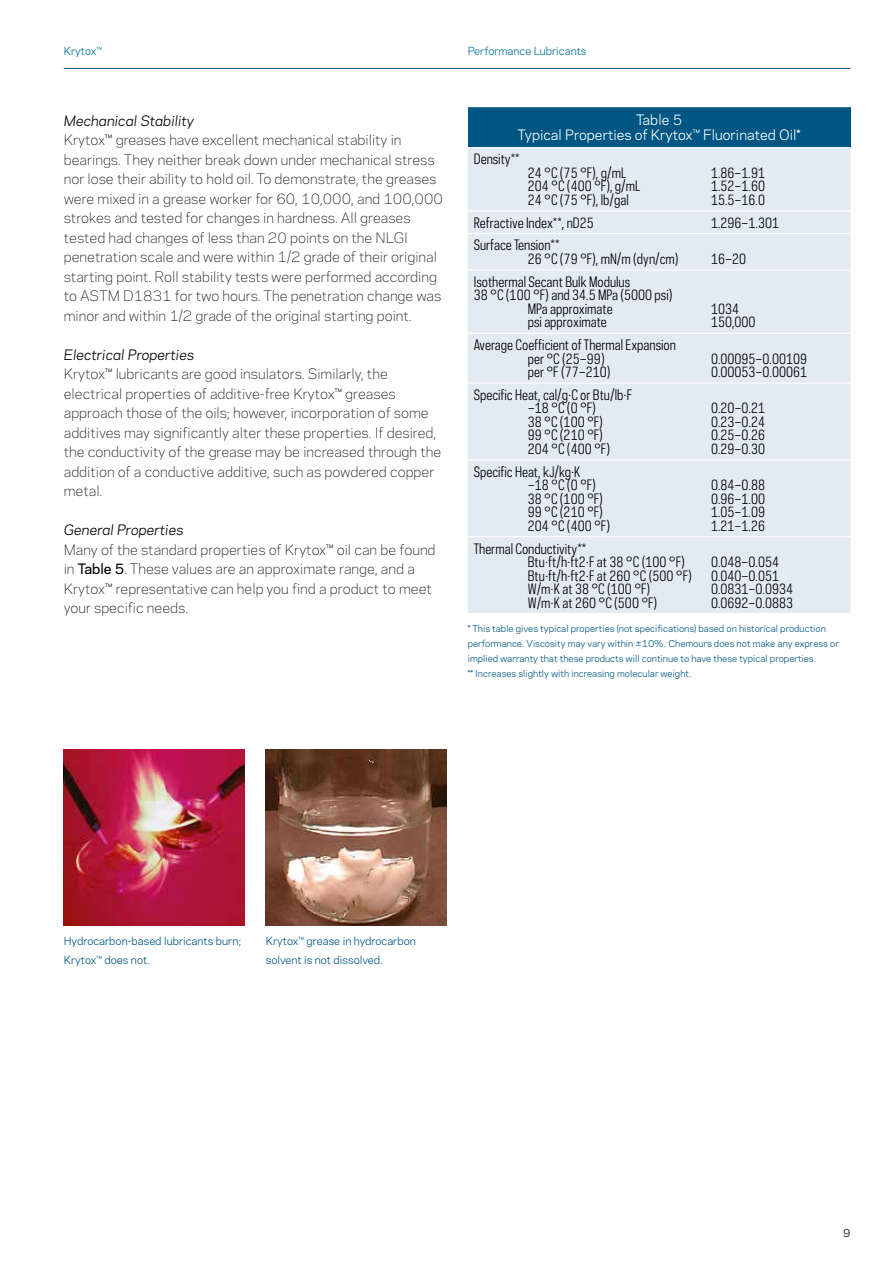
<style>
.page{position:relative;width:893px;height:1263px;background:#fff}
.page>*{position:absolute;margin:0;border:0;box-sizing:border-box;transform-origin:0 0}
.t1{font:300 13.5px/19.5px "Chemours Sans";color:#000}
.t2{font:13.5px/13.5px "Chemours Sans Cond";color:#000}
.t3{font:italic 13.5px "Galaxie Polaris";color:#000}
.t4{font:13.5px/15px "Chemours Sans";color:#fff;text-align:center}
.t5{font:10.5px/19.5px "Chemours Sans";color:#005682}
.t6{font:10.5px "Chemours Sans";color:#006c96}
.t7{font:10.5px "Chemours Sans";color:#000}
.t8{font:9px/15px "Chemours Sans";color:#005682}
.s1{font-weight:500}
</style>
<div class="page">
<hr style="left:64px;top:68px;width:786px;height:1px;background:#005682">
<div style="left:468px;top:107px;width:382px;height:41px;background:#005682"></div>
<div style="left:468px;top:148px;width:382px;height:465px;background:#e2eaf2"></div>
<hr style="left:468px;top:147px;width:237px;height:1px;background:#fff">
<hr style="left:705px;top:147px;width:145px;height:1px;background:#fff">
<hr style="left:468px;top:210px;width:237px;height:1px;background:#fff">
<hr style="left:705px;top:210px;width:145px;height:1px;background:#fff">
<hr style="left:468px;top:233px;width:237px;height:1px;background:#fff">
<hr style="left:705px;top:233px;width:145px;height:1px;background:#fff">
<hr style="left:468px;top:269px;width:237px;height:2px;background:#fff">
<hr style="left:705px;top:269px;width:145px;height:2px;background:#fff">
<hr style="left:468px;top:333px;width:237px;height:1px;background:#fff">
<hr style="left:705px;top:333px;width:145px;height:1px;background:#fff">
<hr style="left:468px;top:382px;width:237px;height:2px;background:#fff">
<hr style="left:705px;top:382px;width:145px;height:2px;background:#fff">
<hr style="left:468px;top:459px;width:237px;height:1px;background:#fff">
<hr style="left:705px;top:459px;width:145px;height:1px;background:#fff">
<hr style="left:468px;top:536px;width:237px;height:1px;background:#fff">
<hr style="left:705px;top:536px;width:145px;height:1px;background:#fff">
<img style="left:64px;top:750px;width:180px;height:175px">
<img style="left:266px;top:750px;width:180px;height:175px">
<p class="t6" style="left:64px;top:43px;width:40px">Krytox™</p>
<p class="t6" style="left:468px;top:43px;width:120px">Performance Lubricants</p>
<p class="t3" style="left:64px;top:110px;width:132px">Mechanical Stability</p>
<p class="t1" style="left:64px;top:130px;width:381px">Krytox™ greases have excellent mechanical stability in bearings. They neither break down under mechanical stress nor lose their ability to hold oil. To demonstrate, the greases were mixed in a grease worker for 60, 10,000, and 100,000 strokes and tested for changes in hardness. All greases tested had changes of less than 20 points on the NLGI penetration scale and were within 1/2 grade of their original starting point. Roll stability tests were performed according to ASTM D1831 for two hours. The penetration change was minor and within 1/2 grade of the original starting point.</p>
<p class="t3" style="left:64px;top:344px;width:132px">Electrical Properties</p>
<p class="t1" style="left:64px;top:364px;width:379px">Krytox™ lubricants are good insulators. Similarly, the electrical properties of additive-free Krytox™ greases approach those of the oils; however, incorporation of some additives may significantly alter these properties. If desired, the conductivity of the grease may be increased through the addition of a conductive additive, such as powdered copper metal.</p>
<p class="t3" style="left:64px;top:520px;width:121px">General Properties</p>
<p class="t1" style="left:64px;top:539px;width:373px">Many of the standard properties of Krytox™ oil can be found in <span class="s1">Table 5</span>. These values are an approximate range, and a Krytox™ representative can help you find a product to meet your specific needs.</p>
<p class="t4" style="left:518px;top:112px;width:284px">Table 5<br>Typical Properties of Krytox™ Fluorinated Oil*</p>
<p class="t2" style="left:474px;top:152px;width:47px">Density**</p>
<p class="t2" style="left:528px;top:166px;width:114px">24 °C (75 °F), g/mL<br>204 °C (400 °F), g/mL<br>24 °C (75 °F), lb/gal</p>
<p class="t2" style="left:711px;top:166px;width:55px;text-align:justify">1.86–1.91<br>1.52–1.60<br>15.5–16.0</p>
<p class="t2" style="left:474px;top:216px;width:122px">Refractive Index**, nD25</p>
<p class="t2" style="left:711px;top:216px;width:70px">1.296–1.301</p>
<p class="t2" style="left:528px;top:238px;width:152px;text-indent:-54px">Surface Tension**<br>26 °C (79 °F), mN/m (dyn/cm)</p>
<p class="t2" style="left:711px;top:252px;width:37px">16–20</p>
<p class="t2" style="left:474px;top:275px;width:158px">Isothermal Secant Bulk Modulus</p>
<p class="t2" style="left:474px;top:288px;width:200px">38 °C (100 °F) and 34.5 MPa (5000 psi)</p>
<p class="t2" style="left:528px;top:302px;width:87px">MPa approximate</p>
<p class="t2" style="left:528px;top:315px;width:81px">psi approximate</p>
<p class="t2" style="left:528px;top:338px;width:150px;text-indent:-54px">Average Coefficient of Thermal Expansion per °C (25–99)<br>per °F (77–210)</p>
<p class="t2" style="left:528px;top:388px;width:106px;text-indent:-54px">Specific Heat, cal/g∙C or Btu/lb∙F –18 °C (0 °F)<br>38 °C (100 °F)<br>99 °C (210 °F)<br>204 °C (400 °F)</p>
<p class="t2" style="left:528px;top:465px;width:84px;text-indent:-54px">Specific Heat, kJ/kg∙K<br>–18 °C (0 °F)<br>38 °C (100 °F)<br>99 °C (210 °F)<br>204 °C (400 °F)</p>
<p class="t2" style="left:711px;top:302px;width:46px">1034<br>150,000</p>
<p class="t2" style="left:711px;top:351px;width:98px">0.00095–0.00109<br>0.00053–0.00061</p>
<p class="t2" style="left:711px;top:401px;width:55px;text-align:justify">0.20–0.21<br>0.23–0.24<br>0.25–0.26<br>0.29–0.30</p>
<p class="t2" style="left:711px;top:478px;width:55px;text-align:justify">0.84–0.88<br>0.96–1.00<br>1.05–1.09<br>1.21–1.26</p>
<p class="t2" style="left:528px;top:541px;width:166px;text-indent:-54px">Thermal Conductivity**<br>Btu∙ft/h∙ft2∙F at 38 °C (100 °F)<br>Btu∙ft/h∙ft2∙F at 260 °C (500 °F)<br>W/m∙K at 38 °C (100 °F)<br>W/m∙K at 260 °C (500 °F)</p>
<p class="t2" style="left:711px;top:555px;width:84px">0.048–0.054<br>0.040–0.051<br>0.0831–0.0934<br>0.0692–0.0883</p>
<p class="t8" style="left:468px;top:620px;width:373px">* This table gives typical properties (not specifications) based on historical production performance. Viscosity may vary within ±10%. Chemours does not make any express or implied warranty that these products will continue to have these typical properties.<br>** Increases slightly with increasing molecular weight.</p>
<p class="t5" style="left:64px;top:930px;width:179px">Hydrocarbon-based lubricants burn;<br>Krytox™ does not.</p>
<p class="t5" style="left:266px;top:930px;width:152px">Krytox™ grease in hydrocarbon solvent is not dissolved.</p>
<p class="t7" style="left:843px;top:1225px;width:9px">9</p>
</div>
